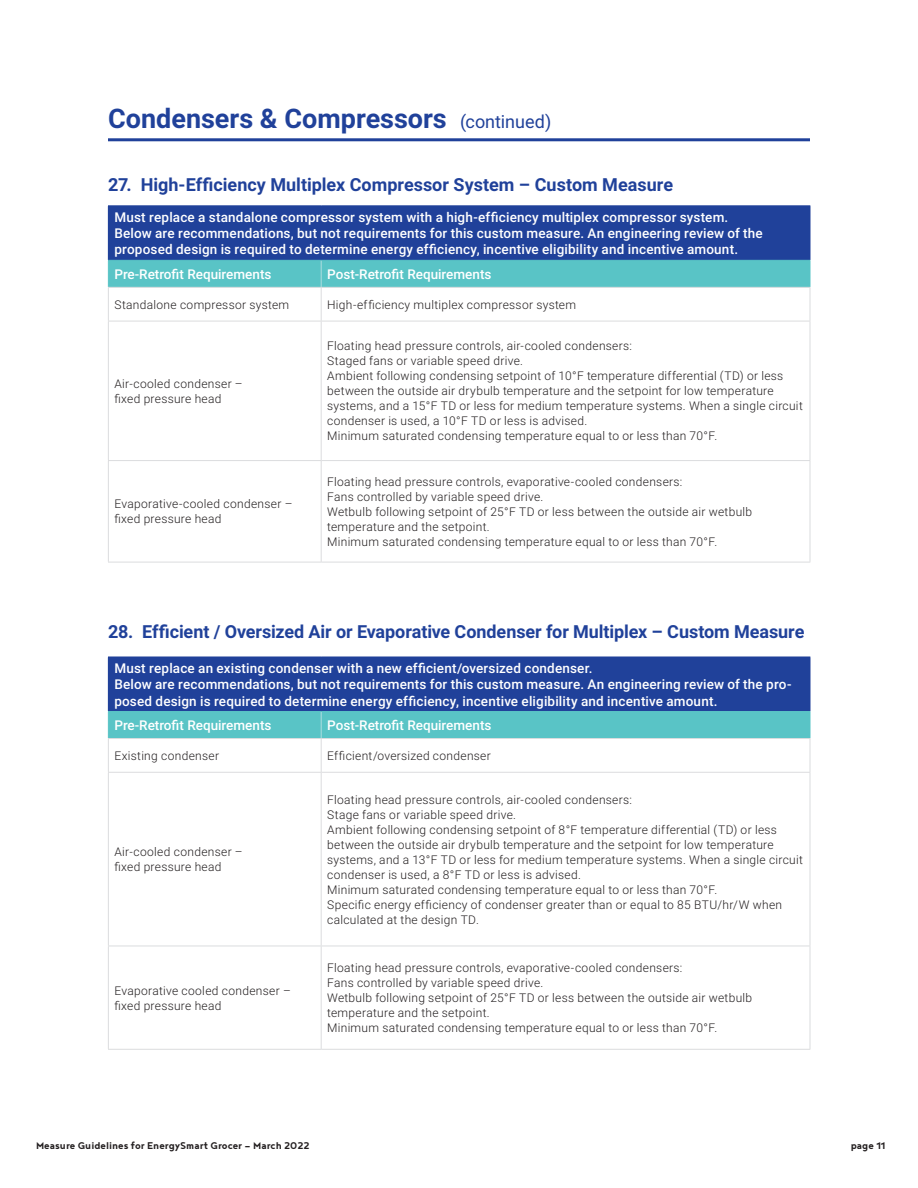
<style>
.page{position:relative;width:918px;height:1188px;background:#fff}
.page>*{position:absolute;margin:0;border:0;box-sizing:border-box;transform-origin:0 0}
.t1{font:700 27px "Roboto";color:#20419a}
.t2{font:700 18px "Roboto";letter-spacing:-.005em;color:#20419a}
.t3{font:500 13.5px/16.2px "Roboto";letter-spacing:.01em;color:#fff}
.t4{font:300 12px/15px "Roboto";letter-spacing:.025em;color:#231f20}
.t5{font:700 12px "Noyh";color:#231f20}
.s1{font-weight:400;font-size:18px}
</style>
<div class="page">
<div style="left:108px;top:206px;width:702px;height:54px;background:#20419a"></div>
<hr style="left:108px;top:205px;width:213px;height:1px;background:#20419a">
<hr style="left:321px;top:205px;width:489px;height:1px;background:#20419a">
<hr style="left:810px;top:206px;width:1px;height:54px;background:#20419a">
<hr style="left:108px;top:288px;width:1px;height:33px;background:#dbdcde">
<hr style="left:321px;top:288px;width:1px;height:33px;background:#dbdcde">
<hr style="left:810px;top:288px;width:1px;height:33px;background:#dbdcde">
<hr style="left:108px;top:321px;width:213px;height:1px;background:#dbdcde">
<hr style="left:108px;top:321px;width:1px;height:139px;background:#dbdcde">
<hr style="left:321px;top:321px;width:489px;height:1px;background:#dbdcde">
<hr style="left:321px;top:321px;width:1px;height:139px;background:#dbdcde">
<hr style="left:810px;top:321px;width:1px;height:139px;background:#dbdcde">
<hr style="left:108px;top:460px;width:213px;height:1px;background:#dbdcde">
<hr style="left:108px;top:461px;width:1px;height:101px;background:#dbdcde">
<hr style="left:321px;top:460px;width:489px;height:1px;background:#dbdcde">
<hr style="left:321px;top:461px;width:1px;height:101px;background:#dbdcde">
<hr style="left:810px;top:461px;width:1px;height:101px;background:#dbdcde">
<hr style="left:108px;top:562px;width:213px;height:1px;background:#dbdcde">
<hr style="left:321px;top:562px;width:489px;height:1px;background:#dbdcde">
<div style="left:108px;top:260px;width:703px;height:27px;background:#59c4c6"></div>
<hr style="left:108px;top:287px;width:213px;height:1px;background:#dbdcde">
<hr style="left:321px;top:287px;width:489px;height:1px;background:#dbdcde">
<div style="left:108px;top:657px;width:702px;height:55px;background:#20419a"></div>
<hr style="left:810px;top:657px;width:1px;height:54px;background:#20419a">
<hr style="left:108px;top:711px;width:213px;height:1px;background:#59c4c6">
<hr style="left:321px;top:711px;width:489px;height:1px;background:#59c4c6">
<div style="left:108px;top:712px;width:703px;height:27px;background:#59c4c6"></div>
<hr style="left:108px;top:738px;width:213px;height:1px;background:#dbdcde">
<hr style="left:108px;top:739px;width:1px;height:33px;background:#dbdcde">
<hr style="left:321px;top:738px;width:489px;height:1px;background:#dbdcde">
<hr style="left:321px;top:739px;width:1px;height:33px;background:#dbdcde">
<hr style="left:810px;top:739px;width:1px;height:33px;background:#dbdcde">
<hr style="left:108px;top:772px;width:213px;height:1px;background:#dbdcde">
<hr style="left:108px;top:773px;width:1px;height:173px;background:#dbdcde">
<hr style="left:321px;top:772px;width:489px;height:1px;background:#dbdcde">
<hr style="left:321px;top:773px;width:1px;height:173px;background:#dbdcde">
<hr style="left:810px;top:773px;width:1px;height:173px;background:#dbdcde">
<hr style="left:108px;top:946px;width:213px;height:1px;background:#dbdcde">
<hr style="left:108px;top:946px;width:1px;height:103px;background:#dbdcde">
<hr style="left:321px;top:946px;width:489px;height:1px;background:#dbdcde">
<hr style="left:321px;top:946px;width:1px;height:103px;background:#dbdcde">
<hr style="left:810px;top:946px;width:1px;height:103px;background:#dbdcde">
<hr style="left:108px;top:1049px;width:213px;height:1px;background:#dbdcde">
<hr style="left:321px;top:1049px;width:489px;height:1px;background:#dbdcde">
<hr style="left:108px;top:138px;width:702px;height:3px;background:#20419a">
<p class="t1" style="left:108px;top:100px;width:445px">Condensers &amp; Compressors <span class="s1">(continued)</span></p>
<p class="t2" style="left:108px;top:171px;width:567px">27. High-Efficiency Multiplex Compressor System – Custom Measure</p>
<p class="t3" style="left:114px;top:209px;width:616px">Must replace a standalone compressor system with a high-efficiency multiplex compressor system.</p>
<p class="t3" style="left:114px;top:225px;width:650px">Below are recommendations, but not requirements for this custom measure. An engineering review of the proposed design is required to determine energy efficiency, incentive eligibility and incentive amount.</p>
<p class="t3" style="left:114px;top:265px;width:159px">Pre-Retrofit Requirements</p>
<p class="t3" style="left:327px;top:265px;width:166px">Post-Retrofit Requirements</p>
<p class="t4" style="left:114px;top:296px;width:176px">Standalone compressor system</p>
<p class="t4" style="left:327px;top:296px;width:250px">High-efficiency multiplex compressor system</p>
<p class="t4" style="left:114px;top:376px;width:130px">Air-cooled condenser – fixed pressure head</p>
<p class="t4" style="left:114px;top:496px;width:180px">Evaporative-cooled condenser – fixed pressure head</p>
<p class="t4" style="left:327px;top:338px;width:306px">Floating head pressure controls, air-cooled condensers:</p>
<p class="t4" style="left:327px;top:353px;width:197px">Staged fans or variable speed drive.</p>
<p class="t4" style="left:327px;top:368px;width:477px">Ambient following condensing setpoint of 10°F temperature differential (TD) or less between the outside air drybulb temperature and the setpoint for low temperature systems, and a 15°F TD or less for medium temperature systems. When a single circuit condenser is used, a 10°F TD or less is advised.</p>
<p class="t4" style="left:327px;top:428px;width:392px">Minimum saturated condensing temperature equal to or less than 70°F.</p>
<p class="t4" style="left:327px;top:474px;width:357px">Floating head pressure controls, evaporative-cooled condensers:</p>
<p class="t4" style="left:327px;top:489px;width:218px">Fans controlled by variable speed drive.</p>
<p class="t4" style="left:327px;top:504px;width:426px">Wetbulb following setpoint of 25°F TD or less between the outside air wetbulb temperature and the setpoint.</p>
<p class="t4" style="left:327px;top:534px;width:392px">Minimum saturated condensing temperature equal to or less than 70°F.</p>
<p class="t2" style="left:108px;top:618px;width:698px">28. Efficient / Oversized Air or Evaporative Condenser for Multiplex – Custom Measure</p>
<p class="t3" style="left:114px;top:660px;width:480px">Must replace an existing condenser with a new efficient/oversized condenser.</p>
<p class="t3" style="left:114px;top:676px;width:679px">Below are recommendations, but not requirements for this custom measure. An engineering review of the pro&shy;posed design is required to determine energy efficiency, incentive eligibility and incentive amount.</p>
<p class="t3" style="left:114px;top:717px;width:159px">Pre-Retrofit Requirements</p>
<p class="t3" style="left:327px;top:717px;width:166px">Post-Retrofit Requirements</p>
<p class="t4" style="left:114px;top:748px;width:106px">Existing condenser</p>
<p class="t4" style="left:327px;top:748px;width:165px">Efficient/oversized condenser</p>
<p class="t4" style="left:114px;top:844px;width:130px">Air-cooled condenser – fixed pressure head</p>
<p class="t4" style="left:114px;top:982px;width:178px">Evaporative cooled condenser – fixed pressure head</p>
<p class="t4" style="left:327px;top:791px;width:306px">Floating head pressure controls, air-cooled condensers:</p>
<p class="t4" style="left:327px;top:806px;width:190px">Stage fans or variable speed drive.</p>
<p class="t4" style="left:327px;top:821px;width:477px">Ambient following condensing setpoint of 8°F temperature differential (TD) or less between the outside air drybulb temperature and the setpoint for low temperature systems, and a 13°F TD or less for medium temperature systems. When a single circuit condenser is used, a 8°F TD or less is advised.</p>
<p class="t4" style="left:327px;top:881px;width:392px">Minimum saturated condensing temperature equal to or less than 70°F.</p>
<p class="t4" style="left:327px;top:896px;width:457px">Specific energy efficiency of condenser greater than or equal to 85 BTU/hr/W when calculated at the design TD.</p>
<p class="t4" style="left:327px;top:960px;width:357px">Floating head pressure controls, evaporative-cooled condensers:</p>
<p class="t4" style="left:327px;top:975px;width:218px">Fans controlled by variable speed drive.</p>
<p class="t4" style="left:327px;top:990px;width:426px">Wetbulb following setpoint of 25°F TD or less between the outside air wetbulb temperature and the setpoint.</p>
<p class="t4" style="left:327px;top:1020px;width:392px">Minimum saturated condensing temperature equal to or less than 70°F.</p>
<p class="t5" style="left:36px;top:1138px;width:275px">Measure Guidelines for EnergySmart Grocer — March 2022</p>
<p class="t5" style="left:851px;top:1138px;width:36px">page 11</p>
</div>
